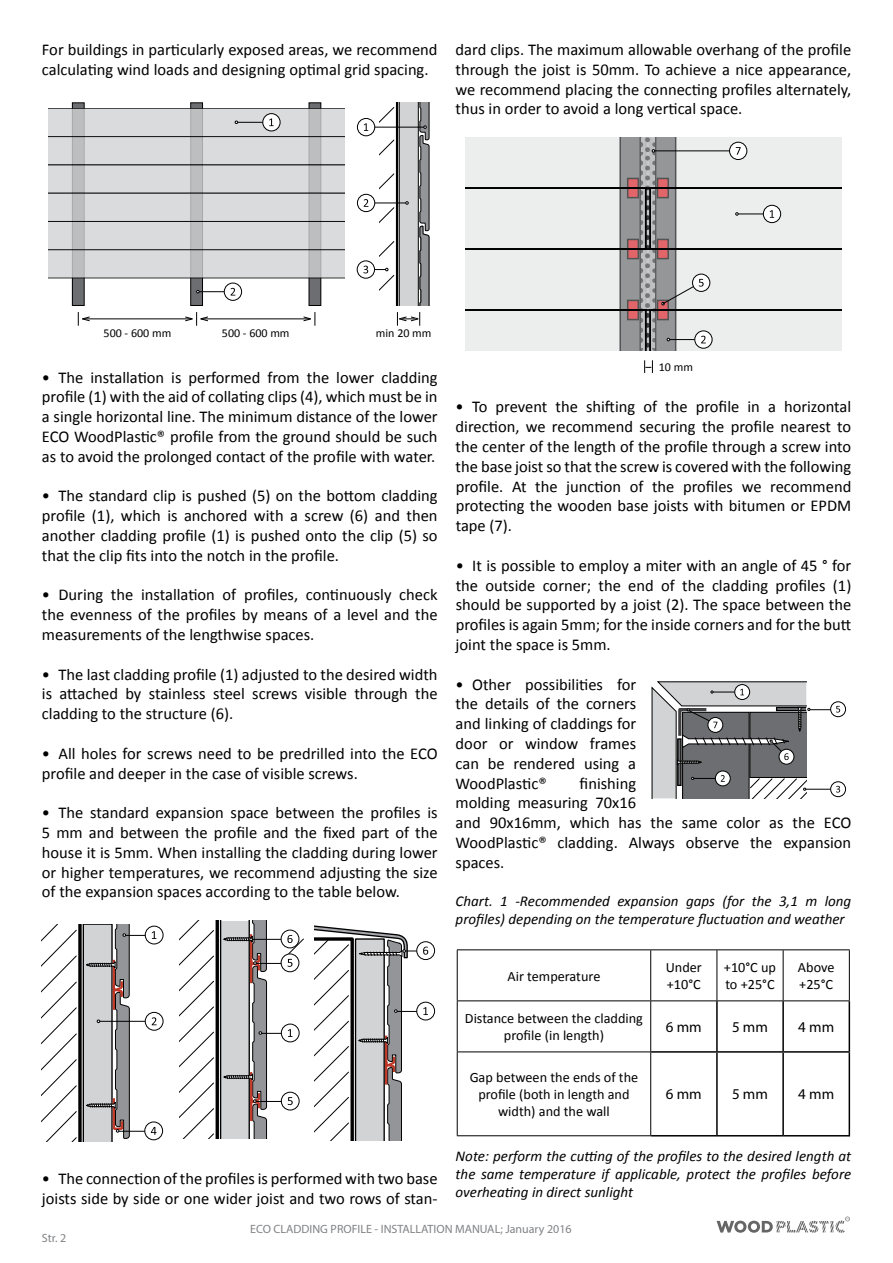
<style>
.page{position:relative;width:893px;height:1263px;background:#fff}
.page>*{position:absolute;margin:0;border:0;box-sizing:border-box;transform-origin:0 0}
.t1{font:16.5px/19.8px "Calibri";color:#000;text-align:justify}
.t2{font:italic 15px/18px "Calibri";color:#000}
.t3{font:15px "Myriad Pro";color:#000}
.t4{font:14.25px/17.1px "Calibri";color:#000}
.t5{font:12px "Myriad Pro";color:#808285}
.t6{font:12px "Calibri";color:#000}
</style>
<div class="page">
<svg style="left:717px;top:1216px;width:133px;height:17px"></svg>
<svg style="left:397px;top:312px;width:23px;height:14px"></svg>
<div style="left:72px;top:103px;width:12px;height:202px;background:#6d6e71"></div>
<div style="left:72px;top:102px;width:13px;height:204px;border:1px solid #000"></div>
<div style="left:191px;top:103px;width:12px;height:202px;background:#6d6e71"></div>
<div style="left:190px;top:102px;width:13px;height:204px;border:1px solid #000"></div>
<div style="left:309px;top:103px;width:12px;height:202px;background:#6d6e71"></div>
<div style="left:309px;top:102px;width:12px;height:204px;border:1px solid #000"></div>
<hr style="left:82px;top:319px;width:110px;height:1px;background:#000">
<svg style="left:78px;top:312px;width:12px;height:14px"></svg>
<hr style="left:201px;top:319px;width:109px;height:1px;background:#000">
<svg style="left:303px;top:312px;width:13px;height:14px"></svg>
<svg style="left:185px;top:312px;width:24px;height:14px"></svg>
<svg style="left:48px;top:108px;width:297px;height:170px;background:#cdcecf"></svg>
<svg style="left:196px;top:290px;width:28px;height:3px"></svg>
<div style="left:224px;top:283px;width:18px;height:18px;border:1px solid #000;border-radius:50%"></div>
<svg style="left:231px;top:288px;width:4px;height:8px"></svg>
<div style="left:357px;top:118px;width:18px;height:18px;border:1px solid #000;border-radius:50%"></div>
<svg style="left:364px;top:123px;width:4px;height:8px"></svg>
<div style="left:357px;top:261px;width:18px;height:17px;border:1px solid #000;border-radius:50%"></div>
<svg style="left:363px;top:266px;width:5px;height:7px"></svg>
<svg style="left:374px;top:103px;width:56px;height:202px"></svg>
<hr style="left:375px;top:203px;width:31px;height:1px;background:#000">
<svg style="left:357px;top:194px;width:18px;height:18px"></svg>
<div style="left:357px;top:194px;width:18px;height:18px;border:1px solid #000;border-radius:50%"></div>
<svg style="left:364px;top:199px;width:4px;height:8px"></svg>
<hr style="left:216px;top:920px;width:3px;height:218px;background:#000">
<svg style="left:179px;top:920px;width:35px;height:218px"></svg>
<svg style="left:78px;top:924px;width:4px;height:218px"></svg>
<svg style="left:42px;top:924px;width:35px;height:218px"></svg>
<div style="left:145px;top:926px;width:18px;height:18px;border:1px solid #000;border-radius:50%"></div>
<svg style="left:152px;top:931px;width:4px;height:8px"></svg>
<div style="left:145px;top:1012px;width:18px;height:18px;border:1px solid #000;border-radius:50%"></div>
<svg style="left:152px;top:1017px;width:5px;height:8px"></svg>
<div style="left:144px;top:1122px;width:19px;height:18px;border:1px solid #000;border-radius:50%"></div>
<svg style="left:83px;top:924px;width:62px;height:218px"></svg>
<svg style="left:151px;top:1127px;width:6px;height:8px"></svg>
<svg style="left:220px;top:920px;width:84px;height:218px"></svg>
<div style="left:416px;top:1002px;width:19px;height:18px;border:1px solid #000;border-radius:50%"></div>
<svg style="left:423px;top:1007px;width:5px;height:8px"></svg>
<svg style="left:423px;top:946px;width:5px;height:9px"></svg>
<div style="left:416px;top:941px;width:19px;height:19px;border:1px solid #000;border-radius:50%"></div>
<svg style="left:314px;top:925px;width:103px;height:215px"></svg>
<svg style="left:466px;top:137px;width:375px;height:213px;background:#d6d6d6"></svg>
<svg style="left:644px;top:360px;width:9px;height:13px"></svg>
<hr style="left:716px;top:1001px;width:2px;height:50px;background:#000">
<hr style="left:782px;top:1001px;width:2px;height:50px;background:#000">
<hr style="left:849px;top:1001px;width:1px;height:50px;background:#000">
<hr style="left:651px;top:1051px;width:66px;height:2px;background:#000">
<hr style="left:717px;top:1051px;width:66px;height:2px;background:#000">
<hr style="left:716px;top:1053px;width:2px;height:82px;background:#000">
<hr style="left:783px;top:1051px;width:67px;height:2px;background:#000">
<hr style="left:782px;top:1053px;width:2px;height:82px;background:#000">
<hr style="left:849px;top:1053px;width:1px;height:82px;background:#000">
<hr style="left:651px;top:1135px;width:66px;height:1px;background:#000">
<hr style="left:717px;top:1135px;width:66px;height:1px;background:#000">
<hr style="left:783px;top:1135px;width:67px;height:1px;background:#000">
<hr style="left:457px;top:949px;width:194px;height:1px;background:#000">
<hr style="left:457px;top:950px;width:1px;height:50px;background:#000">
<hr style="left:651px;top:949px;width:66px;height:1px;background:#000">
<hr style="left:650px;top:950px;width:1px;height:50px;background:#000">
<hr style="left:717px;top:949px;width:66px;height:1px;background:#000">
<hr style="left:717px;top:950px;width:1px;height:50px;background:#000">
<hr style="left:783px;top:949px;width:67px;height:1px;background:#000">
<hr style="left:783px;top:950px;width:1px;height:50px;background:#000">
<hr style="left:849px;top:950px;width:1px;height:50px;background:#000">
<hr style="left:457px;top:1000px;width:194px;height:1px;background:#000">
<hr style="left:457px;top:1001px;width:1px;height:50px;background:#000">
<hr style="left:651px;top:1000px;width:66px;height:1px;background:#000">
<hr style="left:650px;top:1001px;width:1px;height:50px;background:#000">
<hr style="left:717px;top:1000px;width:66px;height:1px;background:#000">
<hr style="left:783px;top:1000px;width:67px;height:1px;background:#000">
<hr style="left:457px;top:1051px;width:194px;height:1px;background:#000">
<hr style="left:457px;top:1052px;width:1px;height:83px;background:#000">
<hr style="left:650px;top:1052px;width:1px;height:83px;background:#000">
<hr style="left:457px;top:1135px;width:194px;height:1px;background:#000">
<div style="left:830px;top:781px;width:16px;height:16px;border:1px solid #000;border-radius:50%"></div>
<div style="left:830px;top:701px;width:16px;height:16px;border:1px solid #000;border-radius:50%"></div>
<svg style="left:651px;top:681px;width:189px;height:117px"></svg>
<p class="t1" style="left:42px;top:40px;width:397px">For buildings in particularly exposed areas, we recommend calculating wind loads and designing optimal grid spacing.</p>
<p class="t1" style="left:456px;top:40px;width:397px">dard clips. The maximum allowable overhang of the profile through the joist is 50mm. To achieve a nice appearance, we recommend placing the connecting profiles alternately, thus in order to avoid a long vertical space.</p>
<p class="t6" style="left:104px;top:325px;width:69px">500 - 600 mm</p>
<p class="t6" style="left:222px;top:325px;width:69px">500 - 600 mm</p>
<p class="t6" style="left:376px;top:325px;width:57px">min 20 mm</p>
<p class="t1" style="left:42px;top:367px;width:397px">• The installation is performed from the lower cladding profile (1) with the aid of collating clips (4), which must be in a single horizontal line. The minimum distance of the lower ECO WoodPlastic® profile from the ground should be such as to avoid the prolonged contact of the profile with water.</p>
<p class="t1" style="left:42px;top:486px;width:397px">• The standard clip is pushed (5) on the bottom cladding profile (1), which is anchored with a screw (6) and then another cladding profile (1) is pushed onto the clip (5) so that the clip fits into the notch in the profile.</p>
<p class="t1" style="left:42px;top:585px;width:397px">• During the installation of profiles, continuously check the evenness of the profiles by means of a level and the measurements of the lengthwise spaces.</p>
<p class="t1" style="left:42px;top:664px;width:397px">• The last cladding profile (1) adjusted to the desired width is attached by stainless steel screws visible through the cladding to the structure (6).</p>
<p class="t1" style="left:42px;top:743px;width:397px">• All holes for screws need to be predrilled into the ECO profile and deeper in the case of visible screws.</p>
<p class="t1" style="left:42px;top:803px;width:397px">• The standard expansion space between the profiles is 5 mm and between the profile and the fixed part of the house it is 5mm. When installing the cladding during lower or higher temperatures, we recommend adjusting the size of the expansion spaces according to the table below.</p>
<p class="t1" style="left:42px;top:1169px;width:397px">• The connection of the profiles is performed with two base joists side by side or one wider joist and two rows of stan-</p>
<p class="t6" style="left:659px;top:359px;width:36px">10 mm</p>
<p class="t1" style="left:456px;top:397px;width:397px">• To prevent the shifting of the profile in a horizontal direction, we recommend securing the profile nearest to the center of the length of the profile through a screw into the base joist so that the screw is covered with the following profile. At the junction of the profiles we recommend protecting the wooden base joists with bitumen or EPDM tape (7).</p>
<p class="t1" style="left:456px;top:555px;width:397px">• It is possible to employ a miter with an angle of 45 ° for the outside corner; the end of the cladding profiles (1) should be supported by a joist (2). The space between the profiles is again 5mm; for the inside corners and for the butt joint the space is 5mm.</p>
<p class="t1" style="left:456px;top:674px;width:182px">• Other possibilities for the details of the corners and linking of claddings for door or window frames can be rendered using a WoodPlastic®</p>
<p class="t1" style="left:456px;top:773px;width:397px;text-align:left;text-indent:124px">finishing<br>molding measuring 70x16<br>and 90x16mm, which has the same color as the ECO<br>WoodPlastic® cladding. Always observe the expansion spaces.</p>
<p class="t2" style="left:456px;top:891px;width:397px">Chart. 1 -Recommended expansion gaps (for the 3,1 m long profiles) depending on the temperature fluctuation and weather</p>
<p class="t4" style="left:507px;top:967px;width:94px">Air temperature</p>
<p class="t4" style="left:666px;top:959px;width:38px">Under +10°C</p>
<p class="t4" style="left:724px;top:959px;width:54px">+10°C up to +25°C</p>
<p class="t4" style="left:798px;top:959px;width:38px">Above +25°C</p>
<p class="t4" style="left:465px;top:1010px;width:180px;text-align:center">Distance between the cladding profile (in length)</p>
<p class="t3" style="left:666px;top:1018px;width:37px">6 mm</p>
<p class="t3" style="left:732px;top:1018px;width:37px">5 mm</p>
<p class="t3" style="left:798px;top:1018px;width:37px">4 mm</p>
<p class="t4" style="left:470px;top:1069px;width:170px;text-align:center">Gap between the ends of the profile (both in length and width) and the wall</p>
<p class="t3" style="left:666px;top:1085px;width:37px">6 mm</p>
<p class="t3" style="left:732px;top:1085px;width:37px">5 mm</p>
<p class="t3" style="left:798px;top:1085px;width:37px">4 mm</p>
<p class="t2" style="left:456px;top:1146px;width:397px;text-align:justify">Note: perform the cutting of the profiles to the desired length at the same temperature if applicable, protect the profiles before overheating in direct sunlight</p>
<p class="t5" style="left:42px;top:1230px;width:26px">Str. 2</p>
<p class="t5" style="left:250px;top:1221px;width:323px">ECO CLADDING PROFILE - INSTALLATION MANUAL; January 2016</p>
</div>
